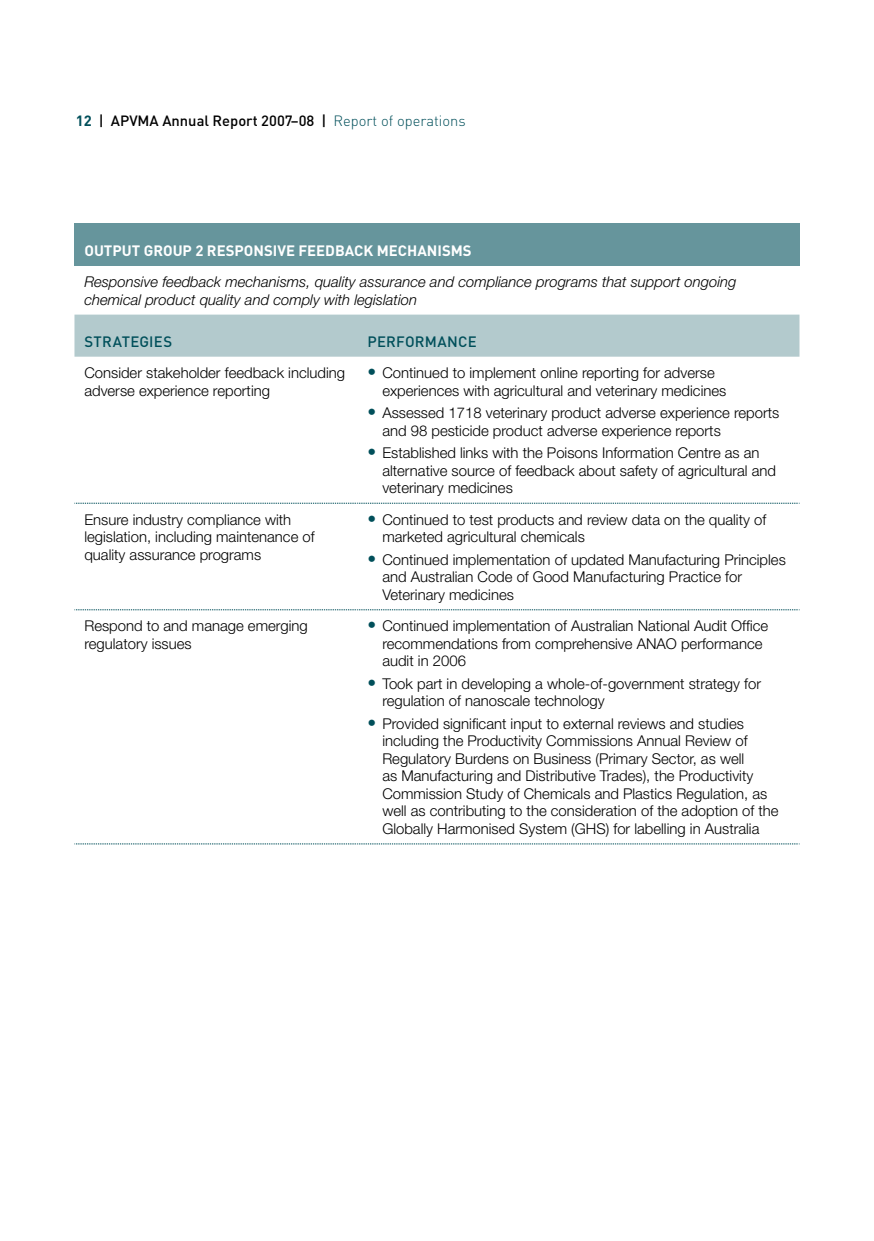
<style>
.page{position:relative;width:874px;height:1241px;background:#fff}
.page>*{position:absolute;margin:0;border:0;box-sizing:border-box;transform-origin:0 0}
.t1{font:300 14.88px/17.5px "Helvetica Neue";color:#000}
.t2{font:italic 300 14.88px/17.5px "Helvetica Neue";color:#000}
.t3{font:700 14.88px "DIN";color:#fff}
.t4{font:500 14.88px "DIN";letter-spacing:.015em;color:#004f5a}
.t5{font:500 14.7px "DIN";color:#000}
.s1{font-weight:700;color:#004f5a}
.s2{font-weight:300;color:#004f5a}
.s3{font-weight:500;font-size:17.5px;color:#004f5a}
</style>
<div class="page">
<div style="left:74px;top:223px;width:725px;height:42px;background:#66959c"></div>
<div style="left:74px;top:314px;width:725px;height:42px;background:#b3cacd"></div>
<svg style="left:74px;top:503px;width:725px;height:1px"></svg>
<svg style="left:74px;top:609px;width:725px;height:1px"></svg>
<svg style="left:74px;top:843px;width:725px;height:1px"></svg>
<p class="t5" style="left:76px;top:111px;width:391px"><span class="s1">12</span> | APVMA ANNUAL REPORT 2007–08 | <span class="s2">Report of operations</span></p>
<p class="t3" style="left:84px;top:240px;width:132px">OUTPUT GROUP 2 RES</p>
<p class="t3" style="left:234px;top:240px;width:237px">PONSIVE FEEDBACK MECHANISMS</p>
<p class="t2" style="left:84px;top:273px;width:653px">Responsive feedback mechanisms, quality assurance and compliance programs that support ongoing chemical product quality and comply with legislation</p>
<p class="t4" style="left:84px;top:332px;width:20px">STRAT</p>
<p class="t4" style="left:130px;top:332px;width:42px">EGI ES</p>
<p class="t4" style="left:367px;top:332px;width:30px">PERFORMA</p>
<p class="t4" style="left:447px;top:332px;width:31px">NCE</p>
<p class="t1" style="left:84px;top:364px;width:262px">Consider stakeholder feedback including adverse experience reporting</p>
<p class="t1" style="left:382px;top:364px;width:345px;text-indent:-15px"><span class="s3">•</span> Continued to implement online reporting for adverse experiences with agricultural and veterinary medicines</p>
<p class="t1" style="left:382px;top:404px;width:398px;text-indent:-15px"><span class="s3">•</span> Assessed 1718 veterinary product adverse experience reports and 98 pesticide product adverse experience reports</p>
<p class="t1" style="left:382px;top:444px;width:395px;text-indent:-15px"><span class="s3">•</span> Established links with the Poisons Information Centre as an alternative source of feedback about safety of agricultural and veterinary medicines</p>
<p class="t1" style="left:84px;top:510px;width:232px">Ensure industry compliance with legislation, including maintenance of quality assurance programs</p>
<p class="t1" style="left:382px;top:510px;width:385px;text-indent:-15px"><span class="s3">•</span> Continued to test products and review data on the quality of marketed agricultural chemicals</p>
<p class="t1" style="left:382px;top:550px;width:405px;text-indent:-15px"><span class="s3">•</span> Continued implementation of updated Manufacturing Principles and Australian Code of Good Manufacturing Practice for<br>Veterinary medicines</p>
<p class="t1" style="left:84px;top:617px;width:225px">Respond to and manage emerging regulatory issues</p>
<p class="t1" style="left:382px;top:617px;width:387px;text-indent:-15px"><span class="s3">•</span> Continued implementation of Australian National Audit Office recommendations from comprehensive ANAO performance audit in 2006</p>
<p class="t1" style="left:382px;top:674px;width:380px;text-indent:-15px"><span class="s3">•</span> Took part in developing a whole-of-government strategy for regulation of nanoscale technology</p>
<p class="t1" style="left:382px;top:714px;width:397px;text-indent:-15px"><span class="s3">•</span> Provided significant input to external reviews and studies including the Productivity Commissions Annual Review of Regulatory Burdens on Business (Primary Sector, as well<br>as Manufacturing and Distributive Trades), the Productivity Commission Study of Chemicals and Plastics Regulation, as well as contributing to the consideration of the adoption of the Globally Harmonised System (GHS) for labelling in Australia</p>
</div>
